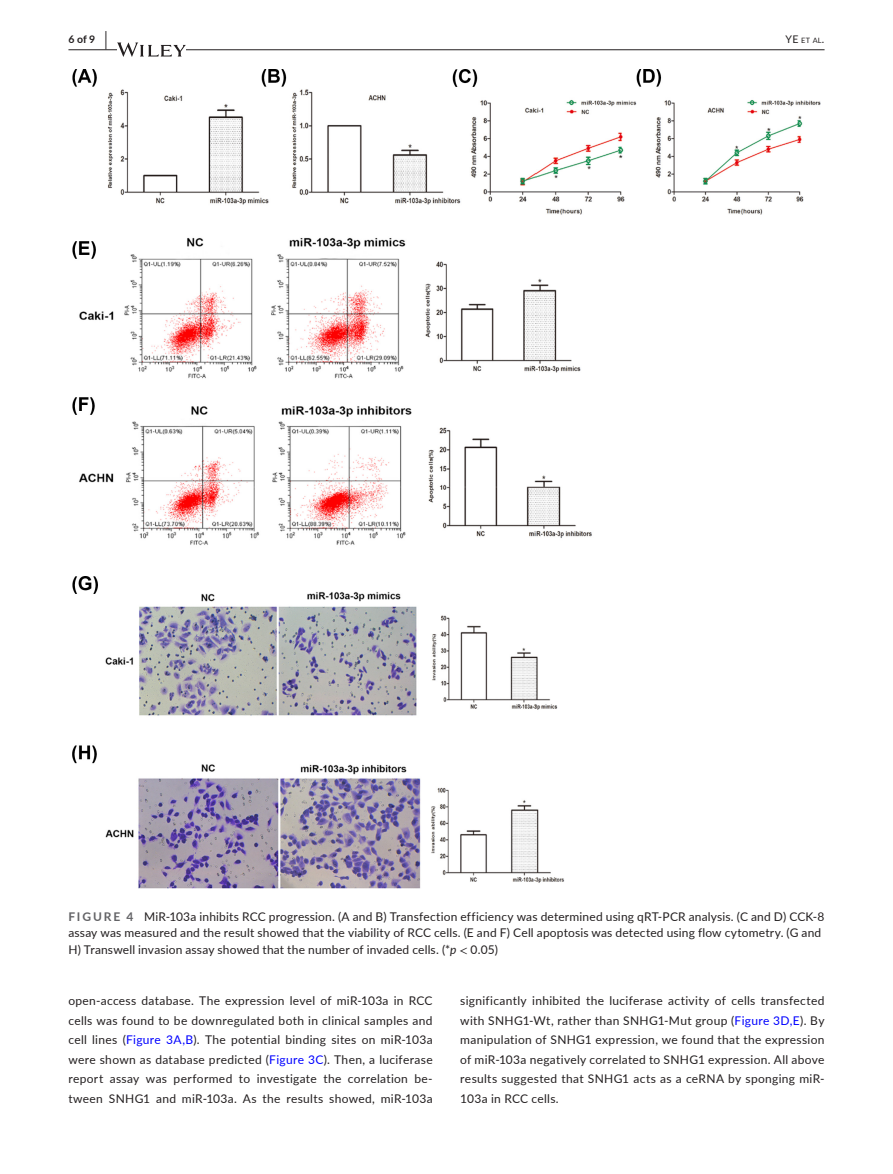
<style>
.page{position:relative;width:893px;height:1174px;background:#fff}
.page>*{position:absolute;margin:0;border:0;box-sizing:border-box;transform-origin:0 0}
.t1{font:12px/19.5px "Lato";letter-spacing:.015em;color:#231f20;text-align:justify}
.t2{font:700 10.5px "Lato";color:#231f20}
.t3{font:7.35px "Lato";color:#231f20}
.s1{font-size:19.5px}
.s2{font-size:10.5px}
.s3{font-weight:700;color:#636366}
.s4{font-style:italic}
.s5{font-family:"STIX"}
.s6{color:#00f}
</style>
<div class="page">
<hr style="left:68px;top:49px;width:756px;height:1px;background:#231f20">
<svg style="left:117px;top:42px;width:69px;height:15px"></svg>
<img style="left:72px;top:69px;width:749px;height:819px">
<p class="t2" style="left:68px;top:31px;width:40px">6 of 9 <span class="s1">|</span></p>
<p class="t3" style="left:786px;top:35px;width:40px"><span class="s2">YE</span> et al<span class="s2">.</span></p>
<p class="t1" style="left:68px;top:907px;width:757px;line-height:16.5px;text-align:left"><span class="s3">FIGURE 4</span> MiR-103a inhibits RCC progression. (A and B) Transfection efficiency was determined using qRT-PCR analysis. (C and D) CCK-8 assay was measured and the result showed that the viability of RCC cells. (E and F) Cell apoptosis was detected using flow cytometry. (G and<br>H) Transwell invasion assay showed that the number of invaded cells. (*<span class="s4">p</span> <span class="s5">&lt;</span> 0.05)</p>
<p class="t1" style="left:68px;top:990px;width:366px">open-access database. The expression level of miR-103a in RCC cells was found to be downregulated both in clinical samples and cell lines (<span class="s6">Figure 3A,B</span>). The potential binding sites on miR-103a were shown as database predicted (<span class="s6">Figure 3C</span>). Then, a luciferase report assay was performed to investigate the correlation be&shy;tween SNHG1 and miR-103a. As the results showed, miR-103a</p>
<p class="t1" style="left:460px;top:990px;width:366px">significantly inhibited the luciferase activity of cells transfected with SNHG1-Wt, rather than SNHG1-Mut group (<span class="s6">Figure 3D,E</span>). By manipulation of SNHG1 expression, we found that the expression of miR-103a negatively correlated to SNHG1 expression. All above results suggested that SNHG1 acts as a ceRNA by sponging miR-103a in RCC cells.</p>
</div>
